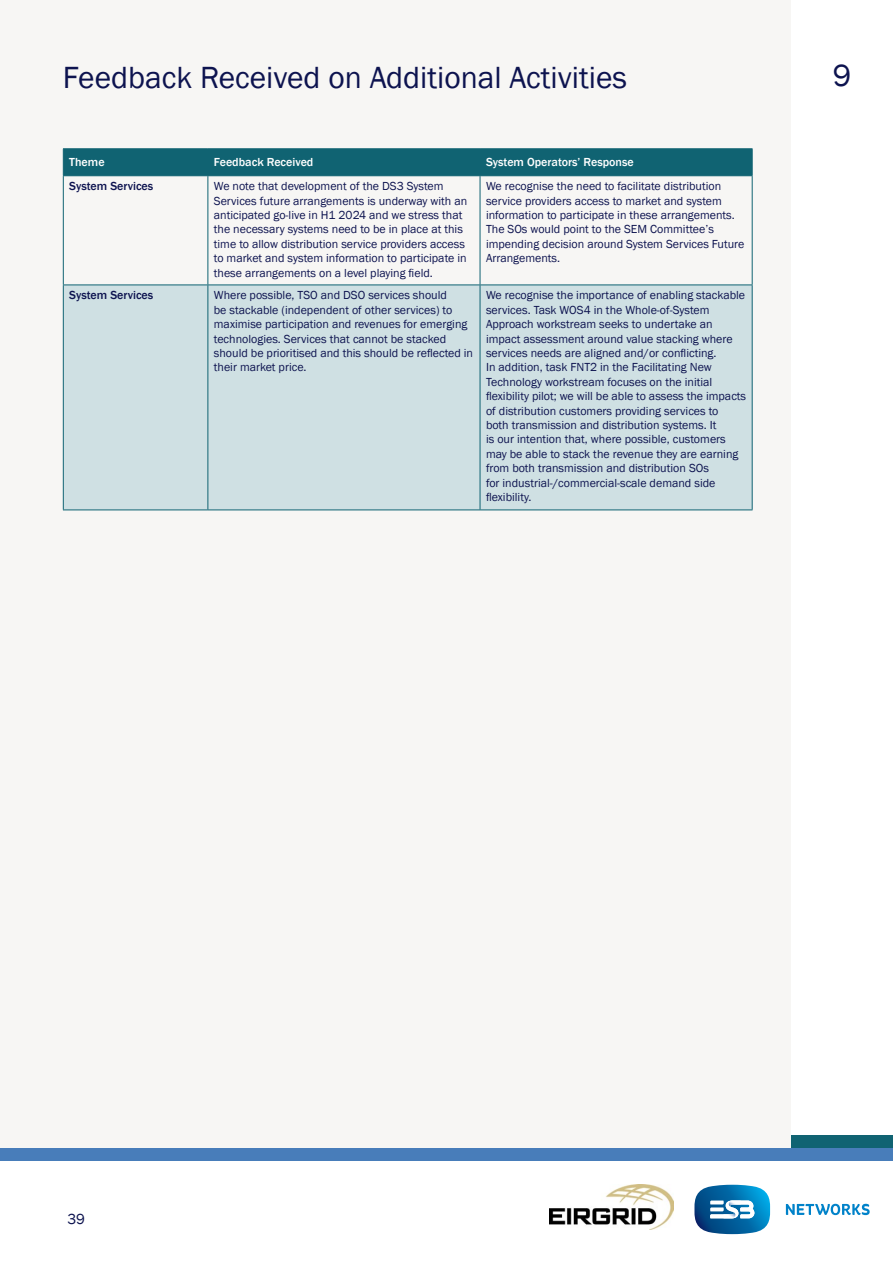
<style>
.page{position:relative;width:893px;height:1263px;background:#fff}
.page>*{position:absolute;margin:0;border:0;box-sizing:border-box;transform-origin:0 0}
.t1{font:31.5px "Franklin Gothic";color:#0d134f}
.t2{font:15px "Franklin Gothic";color:#0d134f}
.t3{font:12px/14.4px "Franklin Gothic";color:#0d134f}
.t4{font:500 12px "Franklin Gothic";color:#fff}
.t5{font:500 12px "Franklin Gothic";color:#0d134f}
</style>
<div class="page">
<div style="left:791px;top:1135px;width:102px;height:13px;background:#106372"></div>
<div style="left:0;top:1148px;width:893px;height:13px;background:#487dba"></div>
<div style="left:1px;top:1px;width:790px;height:1147px;background:#f7f6f4"></div>
<img style="left:549px;top:1184px;width:124px;height:45px">
<svg style="left:694px;top:1185px;width:76px;height:49px"></svg>
<svg style="left:786px;top:1204px;width:84px;height:11px"></svg>
<div style="left:64px;top:286px;width:688px;height:223px;background:#cfe0e3"></div>
<hr style="left:208px;top:148px;width:272px;height:1px;background:#106372">
<hr style="left:480px;top:148px;width:272px;height:1px;background:#106372">
<hr style="left:63px;top:148px;width:145px;height:1px;background:#106372">
<div style="left:63px;top:149px;width:690px;height:27px;background:#106372"></div>
<hr style="left:63px;top:175px;width:145px;height:1px;background:#106372">
<hr style="left:63px;top:176px;width:1px;height:109px;background:#106372">
<hr style="left:208px;top:175px;width:272px;height:1px;background:#106372">
<hr style="left:207px;top:176px;width:1px;height:109px;background:#106372">
<hr style="left:480px;top:175px;width:272px;height:1px;background:#106372">
<hr style="left:480px;top:176px;width:1px;height:109px;background:#106372">
<hr style="left:752px;top:176px;width:1px;height:109px;background:#106372">
<hr style="left:63px;top:285px;width:1px;height:224px;background:#106372">
<hr style="left:207px;top:285px;width:1px;height:224px;background:#106372">
<hr style="left:480px;top:285px;width:1px;height:224px;background:#106372">
<hr style="left:752px;top:285px;width:1px;height:224px;background:#106372">
<hr style="left:63px;top:285px;width:145px;height:1px;background:#106372">
<hr style="left:208px;top:285px;width:272px;height:1px;background:#106372">
<hr style="left:480px;top:285px;width:272px;height:1px;background:#106372">
<hr style="left:63px;top:509px;width:145px;height:1px;background:#106372">
<hr style="left:208px;top:509px;width:272px;height:1px;background:#106372">
<hr style="left:480px;top:509px;width:272px;height:1px;background:#106372">
<h1 class="t1" style="left:63px;top:58px;width:566px">Feedback Received on Additional Activities</h1>
<h1 class="t1" style="left:833px;top:56px;width:20px">9</h1>
<p class="t4" style="left:69px;top:154px;width:37px">Theme</p>
<p class="t4" style="left:214px;top:154px;width:101px">Feedback Received</p>
<p class="t4" style="left:486px;top:154px;width:149px">System Operators’ Response</p>
<p class="t5" style="left:69px;top:179px;width:86px">System Services</p>
<p class="t3" style="left:214px;top:179px;width:255px">We note that development of the DS3 System Services future arrangements is underway with an anticipated go-live in H1 2024 and we stress that the necessary systems need to be in place at this time to allow distribution service providers access to market and system information to participate in these arrangements on a level playing field.</p>
<p class="t3" style="left:486px;top:179px;width:260px">We recognise the need to facilitate distribution service providers access to market and system information to participate in these arrangements.<br>The SOs would point to the SEM Committee’s impending decision around System Services Future Arrangements.</p>
<p class="t5" style="left:69px;top:288px;width:86px">System Services</p>
<p class="t3" style="left:214px;top:288px;width:261px">Where possible, TSO and DSO services should<br>be stackable (independent of other services) to maximise participation and revenues for emerging technologies. Services that cannot be stacked should be prioritised and this should be reflected in their market price.</p>
<p class="t3" style="left:486px;top:288px;width:262px">We recognise the importance of enabling stackable services. Task WOS4 in the Whole-of-System Approach workstream seeks to undertake an impact assessment around value stacking where services needs are aligned and/or conflicting.<br>In addition, task FNT2 in the Facilitating New Technology workstream focuses on the initial flexibility pilot; we will be able to assess the impacts of distribution customers providing services to<br>both transmission and distribution systems. It<br>is our intention that, where possible, customers may be able to stack the revenue they are earning from both transmission and distribution SOs<br>for industrial-/commercial-scale demand side flexibility.</p>
<p class="t2" style="left:68px;top:1210px;width:19px">39</p>
</div>
